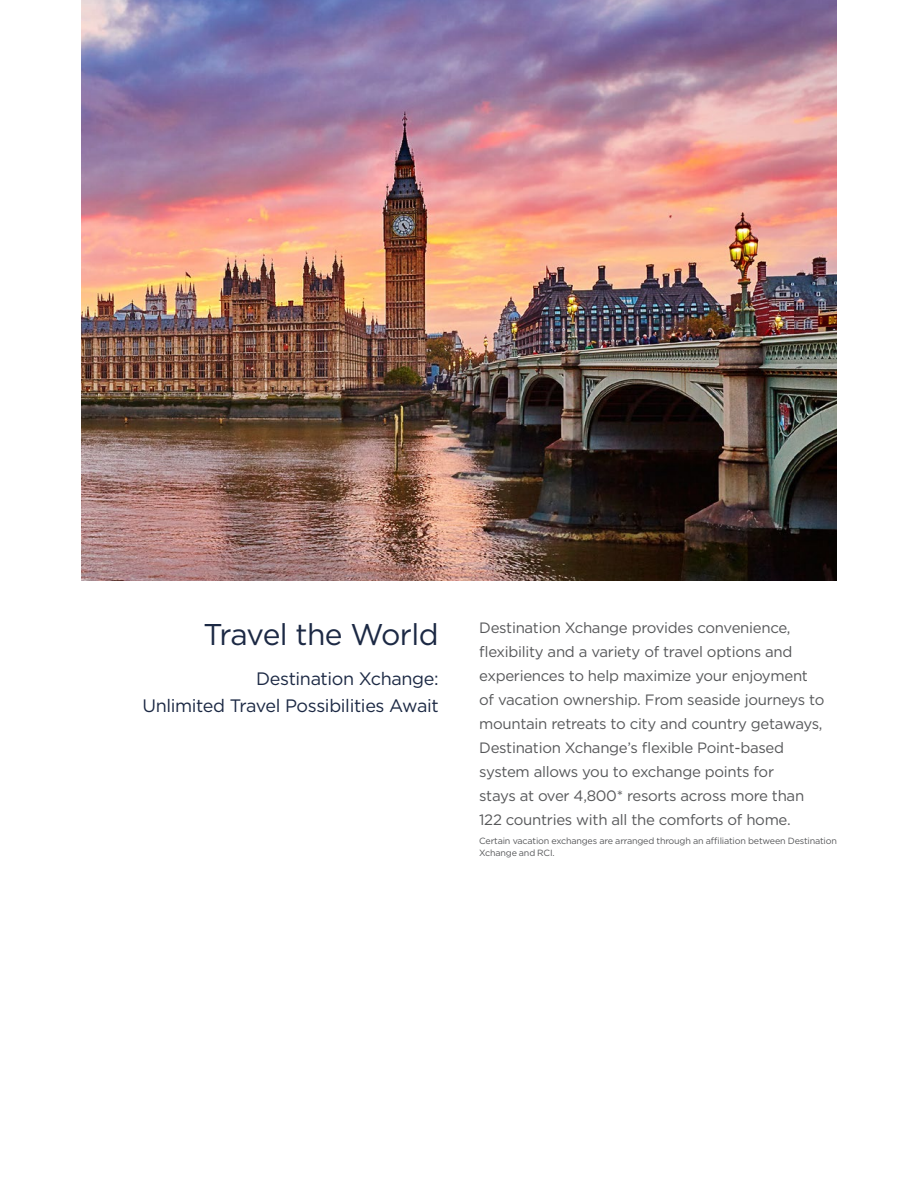
<style>
.page{position:relative;width:918px;height:1188px;background:#fff}
.page>*{position:absolute;margin:0;border:0;box-sizing:border-box;transform-origin:0 0}
.t1{font:30px "Gotham";letter-spacing:-.02em;color:#1c2944}
.t2{font:18px/27px "Gotham";letter-spacing:-.02em;color:#1c2944;text-align:right}
.t3{font:15px/24px "Gotham";letter-spacing:-.02em;color:#57585a}
.t4{font:9px/12px "Gotham";letter-spacing:-.02em;color:#57585a}
</style>
<div class="page">
<img style="left:81px;top:0;width:756px;height:580px">
<h1 class="t1" style="left:204px;top:615px;width:237px">Travel the World</h1>
<p class="t2" style="left:142px;top:665px;width:298px">Destination Xchange:<br>Unlimited Travel Possibilities Await</p>
<p class="t3" style="left:479px;top:615px;width:347px">Destination Xchange provides convenience, flexibility and a variety of travel options and experiences to help maximize your enjoyment of vacation ownership. From seaside journeys to mountain retreats to city and country getaways, Destination Xchange’s flexible Point‑based system allows you to exchange points for<br>stays at over 4,800* resorts across more than 122 countries with all the comforts of home.</p>
<p class="t4" style="left:479px;top:834px;width:359px">Certain vacation exchanges are arranged through an affiliation between Destination<br>Xchange and RCI.</p>
</div>
